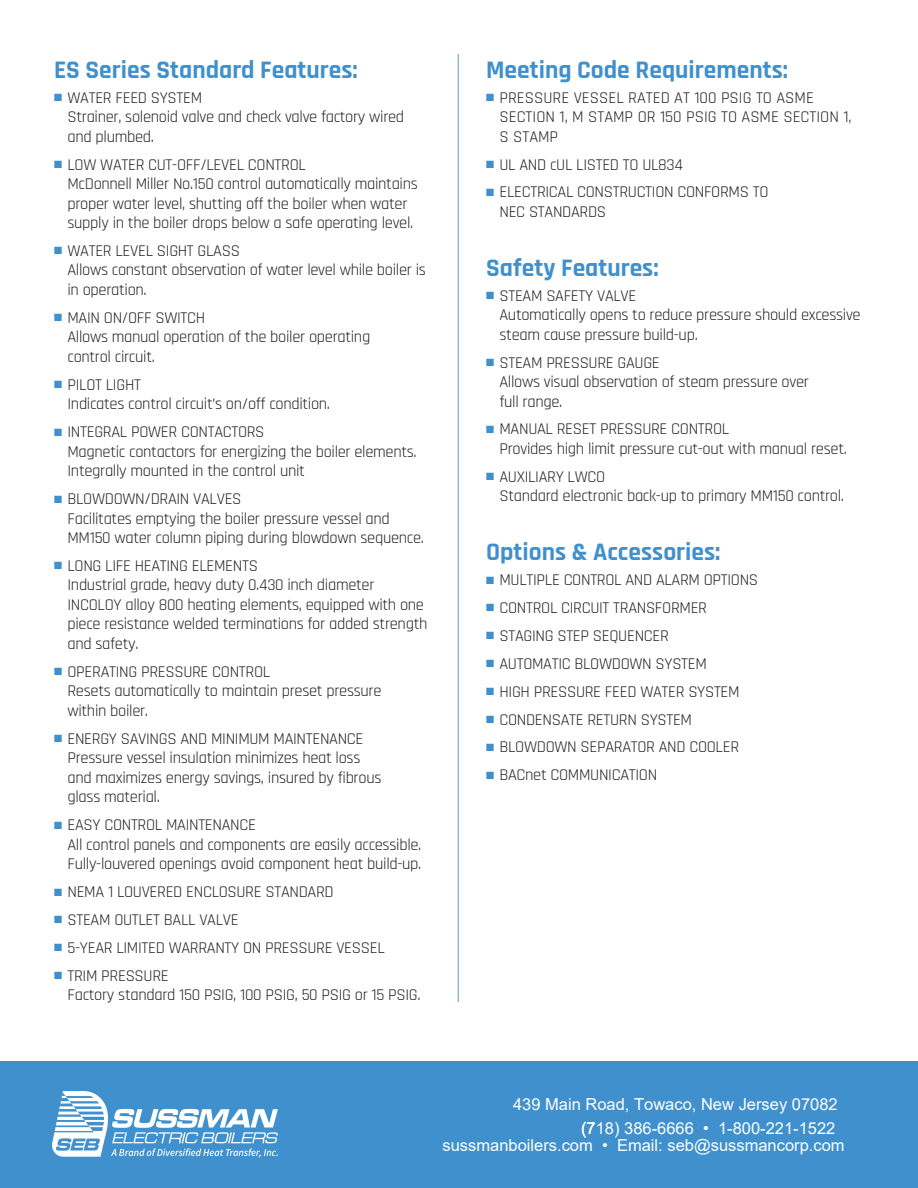
<style>
.page{position:relative;width:918px;height:1188px;background:#fff}
.page>*{position:absolute;margin:0;border:0;box-sizing:border-box;transform-origin:0 0}
.t1{font:700 25.5px "Rajdhani";color:#3f90cd}
.t2{font:16.5px/19.5px "Rajdhani";letter-spacing:-.02em;color:#231f20}
.t3{font:16.5px/24px "Arial";color:#fff;text-align:right}
.t4{font:16.5px/19.5px "Rajdhani";color:#231f20}
.s1{color:#3f90cd}
</style>
<div class="page">
<div style="left:0;top:1062px;width:918px;height:126px;background:#3f90cd"></div>
<hr style="left:458px;top:54px;width:1px;height:948px;background:#92b5df">
<img style="left:52px;top:1092px;width:226px;height:66px">
<p class="t1" style="left:54px;top:54px;width:305px">ES Series Standard Features:</p>
<p class="t2" style="left:68px;top:88px;width:338px;text-indent:-14px"><span class="s1">■</span> WATER FEED SYSTEM<br>Strainer, solenoid valve and check valve factory wired and plumbed.</p>
<p class="t2" style="left:68px;top:155px;width:352px;text-indent:-14px"><span class="s1">■</span> LOW WATER CUT-OFF/LEVEL CONTROL<br>McDonnell Miller No.150 control automatically maintains proper water level, shutting off the boiler when water supply in the boiler drops below a safe operating level.</p>
<p class="t2" style="left:68px;top:241px;width:360px;text-indent:-14px"><span class="s1">■</span> WATER LEVEL SIGHT GLASS<br>Allows constant observation of water level while boiler is in operation.</p>
<p class="t2" style="left:68px;top:308px;width:304px;text-indent:-14px"><span class="s1">■</span> MAIN ON/OFF SWITCH<br>Allows manual operation of the boiler operating control circuit.</p>
<p class="t2" style="left:68px;top:375px;width:264px;text-indent:-14px"><span class="s1">■</span> PILOT LIGHT<br>Indicates control circuit’s on/off condition.</p>
<p class="t2" style="left:68px;top:423px;width:351px;text-indent:-14px"><span class="s1">■</span> INTEGRAL POWER CONTACTORS<br>Magnetic contactors for energizing the boiler elements.<br>Integrally mounted in the control unit</p>
<p class="t2" style="left:68px;top:489px;width:358px;text-indent:-14px"><span class="s1">■</span> BLOWDOWN/DRAIN VALVES<br>Facilitates emptying the boiler pressure vessel and<br>MM150 water column piping during blowdown sequence.</p>
<p class="t2" style="left:68px;top:556px;width:361px;text-indent:-14px"><span class="s1">■</span> LONG LIFE HEATING ELEMENTS<br>Industrial grade, heavy duty 0.430 inch diameter INCOLOY alloy 800 heating elements, equipped with one piece resistance welded terminations for added strength and safety.</p>
<p class="t2" style="left:68px;top:662px;width:316px;text-indent:-14px"><span class="s1">■</span> OPERATING PRESSURE CONTROL<br>Resets automatically to maintain preset pressure within boiler.</p>
<p class="t2" style="left:68px;top:729px;width:315px;text-indent:-14px"><span class="s1">■</span> ENERGY SAVINGS AND MINIMUM MAINTENANCE Pressure vessel insulation minimizes heat loss and maximizes energy savings, insured by fibrous glass material.</p>
<p class="t2" style="left:68px;top:816px;width:355px;text-indent:-14px"><span class="s1">■</span> EASY CONTROL MAINTENANCE<br>All control panels and components are easily accessible.<br>Fully-louvered openings avoid component heat build-up.</p>
<p class="t2" style="left:54px;top:882px;width:281px"><span class="s1">■</span> NEMA 1 LOUVERED ENCLOSURE STANDARD</p>
<p class="t2" style="left:54px;top:910px;width:186px"><span class="s1">■</span> STEAM OUTLET BALL VALVE</p>
<p class="t2" style="left:54px;top:938px;width:332px"><span class="s1">■</span> 5-YEAR LIMITED WARRANTY ON PRESSURE VESSEL</p>
<p class="t2" style="left:68px;top:966px;width:355px;text-indent:-14px"><span class="s1">■</span> TRIM PRESSURE<br>Factory standard 150 PSIG, 100 PSIG, 50 PSIG or 15 PSIG.</p>
<p class="t1" style="left:486px;top:54px;width:304px">Meeting Code Requirements:</p>
<p class="t4" style="left:500px;top:88px;width:354px;text-indent:-14px"><span class="s1">■</span> PRESSURE VESSEL RATED AT 100 PSIG TO ASME<br>SECTION 1, M STAMP OR 150 PSIG TO ASME SECTION 1,<br>S STAMP</p>
<p class="t2" style="left:486px;top:155px;width:198px"><span class="s1">■</span> UL AND cUL LISTED TO UL834</p>
<p class="t2" style="left:500px;top:183px;width:270px;text-indent:-14px"><span class="s1">■</span> ELECTRICAL CONSTRUCTION CONFORMS TO<br>NEC STANDARDS</p>
<p class="t1" style="left:486px;top:252px;width:174px">Safety Features:</p>
<p class="t2" style="left:500px;top:286px;width:363px;text-indent:-14px"><span class="s1">■</span> STEAM SAFETY VALVE<br>Automatically opens to reduce pressure should excessive steam cause pressure build-up.</p>
<p class="t2" style="left:500px;top:353px;width:311px;text-indent:-14px"><span class="s1">■</span> STEAM PRESSURE GAUGE<br>Allows visual observation of steam pressure over full range.</p>
<p class="t2" style="left:500px;top:420px;width:349px;text-indent:-14px"><span class="s1">■</span> MANUAL RESET PRESSURE CONTROL<br>Provides high limit pressure cut-out with manual reset.</p>
<p class="t2" style="left:500px;top:467px;width:346px;text-indent:-14px"><span class="s1">■</span> AUXILIARY LWCO<br>Standard electronic back-up to primary MM150 control.</p>
<p class="t1" style="left:486px;top:536px;width:236px">Options &amp; Accessories:</p>
<p class="t2" style="left:486px;top:570px;width:274px"><span class="s1">■</span> MULTIPLE CONTROL AND ALARM OPTIONS</p>
<p class="t2" style="left:486px;top:598px;width:223px"><span class="s1">■</span> CONTROL CIRCUIT TRANSFORMER</p>
<p class="t2" style="left:486px;top:626px;width:184px"><span class="s1">■</span> STAGING STEP SEQUENCER</p>
<p class="t2" style="left:486px;top:654px;width:222px"><span class="s1">■</span> AUTOMATIC BLOWDOWN SYSTEM</p>
<p class="t2" style="left:486px;top:682px;width:255px"><span class="s1">■</span> HIGH PRESSURE FEED WATER SYSTEM</p>
<p class="t2" style="left:486px;top:710px;width:208px"><span class="s1">■</span> CONDENSATE RETURN SYSTEM</p>
<p class="t2" style="left:486px;top:738px;width:255px"><span class="s1">■</span> BLOWDOWN SEPARATOR AND COOLER</p>
<p class="t2" style="left:486px;top:766px;width:173px"><span class="s1">■</span> BACnet COMMUNICATION</p>
<p class="t3" style="left:513px;top:1092px;width:326px">439 Main Road, Towaco, New Jersey 07082 (718) 386-6666 • 1-800-221-1522</p>
<p class="t3" style="left:443px;top:1133px;width:404px">sussmanboilers.com • Email: seb@sussmancorp.com</p>
</div>
